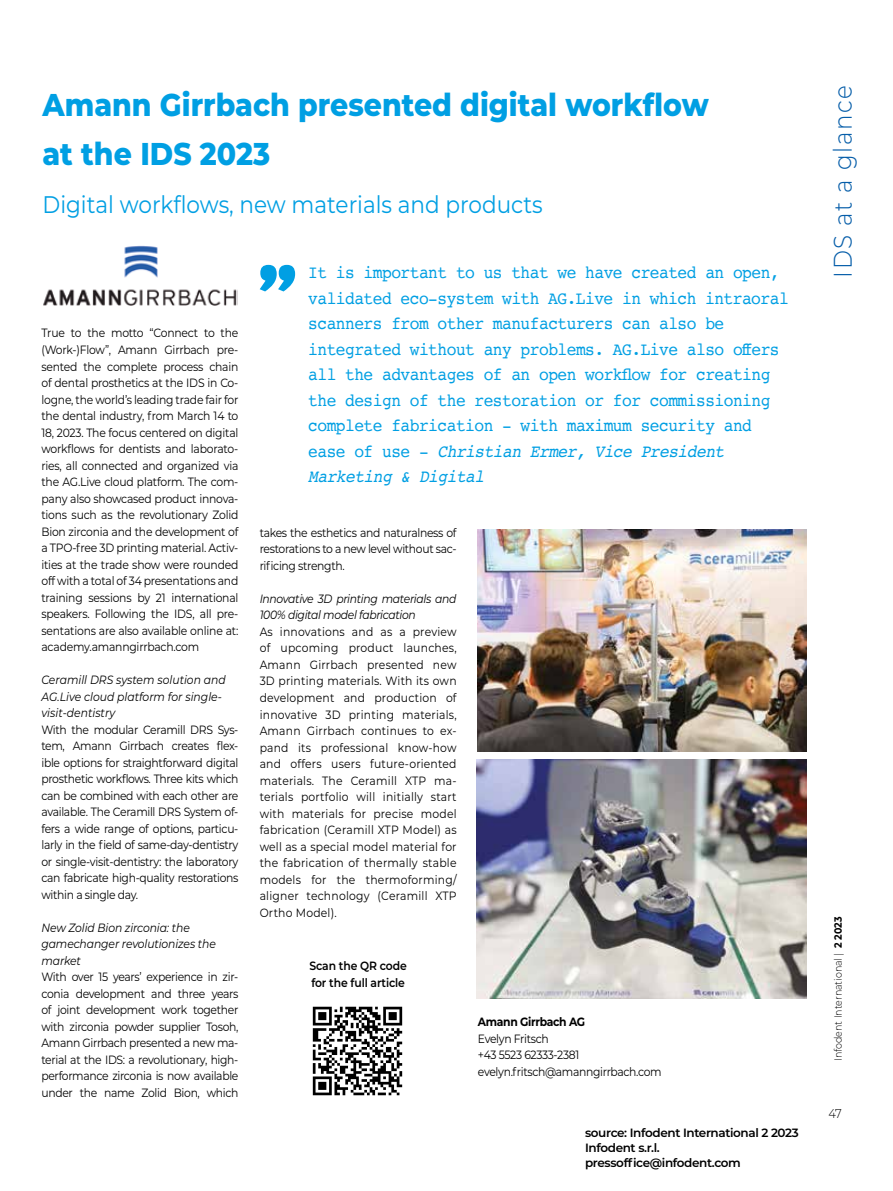
<style>
.page{position:relative;width:893px;height:1191px;background:#fff}
.page>*{position:absolute;margin:0;border:0;box-sizing:border-box;transform-origin:0 0}
.t1{font:800 31.5px/49.5px "Montserrat";color:#009fe3;scale:.9 1}
.t2{font:300 25.5px "Montserrat";letter-spacing:.07em;color:#055da9;scale:.9 1}
.t3{font:24px "Montserrat";color:#009fe3;scale:.9 1}
.t4{font:18px/25.5px "Courier";letter-spacing:-.03em;color:#009fe3;scale:.9 1}
.t5{font:300 12.75px "Montserrat";color:#000;scale:.9 1}
.t6{font:12px/16.5px "Montserrat";letter-spacing:-.03em;color:#000;text-align:justify;scale:.9 1}
.t7{font:italic 12px/16.5px "Montserrat";letter-spacing:-.01em;color:#000;scale:.9 1}
.t8{font:600 12px/15px "Montserrat";letter-spacing:-.03em;color:#000}
.t9{font:italic 12px/16.5px "Montserrat";letter-spacing:-.03em;color:#000;scale:.9 1}
.t10{font:600 12px/16.5px "Montserrat";letter-spacing:-.01em;color:#000;scale:.9 1}
.t11{font:700 12px "Montserrat";letter-spacing:-.03em;color:#000;scale:.9 1}
.t12{font:300 10.5px "Montserrat";color:#000;scale:.9 1}
.s1{font-style:italic}
.s2{font-weight:700}
</style>
<div class="page">
<svg style="left:260px;top:265px;width:35px;height:26px"></svg>
<img style="left:478px;top:529px;width:329px;height:222px">
<img style="left:43px;top:245px;width:194px;height:61px">
<img style="left:477px;top:759px;width:330px;height:239px">
<img style="left:312px;top:1006px;width:91px;height:90px">
<h1 class="t1" style="left:43px;top:78px;width:742px">Amann Girrbach presented digital workflow at the IDS 2023</h1>
<h3 class="t3" style="left:43px;top:188px;width:557px">Digital workflows, new materials and products</h3>
<p class="t6" style="left:41px;top:324px;width:220px">True to the motto “Connect to the (Work-)Flow”, Amann Girrbach pre&shy;sented the complete process chain of dental prosthetics at the IDS in Co&shy;logne, the world’s leading trade fair for the dental industry, from March 14 to 18, 2023. The focus centered on digital workflows for dentists and laborato&shy;ries, all connected and organized via the AG.Live cloud platform. The com&shy;pany also showcased product innova&shy;tions such as the revolutionary Zolid Bion zirconia and the development of a TPO-free 3D printing material. Activ&shy;ities at the trade show were rounded off with a total of 34 presentations and training sessions by 21 international speakers. Following the IDS, all pre&shy;sentations are also available online at: academy.amanngirrbach.com</p>
<p class="t7" style="left:41px;top:671px;width:206px">Ceramill DRS system solution and<br>AG.Live cloud platform for single&shy;visit-dentistry</p>
<p class="t6" style="left:41px;top:720px;width:220px">With the modular Ceramill DRS Sys&shy;tem, Amann Girrbach creates flex&shy;ible options for straightforward digital prosthetic workflows. Three kits which can be combined with each other are available. The Ceramill DRS System of&shy;fers a wide range of options, particu&shy;larly in the field of same-day-dentistry or single-visit-dentistry: the laboratory can fabricate high-quality restorations within a single day.</p>
<p class="t7" style="left:41px;top:918px;width:195px">New Zolid Bion zirconia: the gamechanger revolutionizes the market</p>
<p class="t6" style="left:41px;top:968px;width:220px">With over 15 years’ experience in zir&shy;conia development and three years of joint development work together with zirconia powder supplier Tosoh, Amann Girrbach presented a new ma&shy;terial at the IDS: a revolutionary, high&shy;performance zirconia is now available under the name Zolid Bion, which</p>
<p class="t4" style="left:308px;top:259px;width:535px">It is important to us that we have created an open, validated eco-system with AG.Live in which intraoral scanners from other manufacturers can also be integrated without any problems. AG.Live also offers all the advantages of an open workflow for creating the design of the restoration or for commissioning complete fabrication - with maximum security and ease of use - <span class="s1">Christian Ermer, Vice President Marketing &amp; Digital</span></p>
<p class="t6" style="left:260px;top:524px;width:220px">takes the esthetics and naturalness of restorations to a new level without sac&shy;rificing strength.</p>
<p class="t9" style="left:260px;top:590px;width:220px">Innovative 3D printing materials and<br>100% digital model fabrication</p>
<p class="t6" style="left:260px;top:623px;width:220px">As innovations and as a preview of upcoming product launches, Amann Girrbach presented new 3D printing materials. With its own development and production of innovative 3D printing materials, Amann Girrbach continues to ex&shy;pand its professional know-how and offers users future-oriented materials. The Ceramill XTP ma&shy;terials portfolio will initially start with materials for precise model fabrication (Ceramill XTP Model) as well as a special model material for the fabrication of thermally stable models for the thermoforming/ aligner technology (Ceramill XTP Ortho Model).</p>
<p class="t10" style="left:309px;top:957px;width:110px">Scan the QR code for the full article</p>
<p class="t11" style="left:478px;top:1013px;width:121px">Amann Girrbach AG</p>
<p class="t6" style="left:478px;top:1029px;width:206px;text-align:left">Evelyn Fritsch<br>+43 5523 62333-2381 evelyn.fritsch@amanngirrbach.com</p>
<p class="t8" style="left:585px;top:1124px;width:215px">source: Infodent International 2 2023<br>Infodent s.r.l. pressoffice@infodent.com</p>
<h2 class="t2" style="left:825px;top:278px;width:215px;rotate:-90deg">IDS at a glance</h2>
<p class="t12" style="left:831px;top:1061px;width:162px;rotate:-90deg">Infodent International | <span class="s2">2 2023</span></p>
<p class="t5" style="left:828px;top:1105px;width:17px">47</p>
</div>
